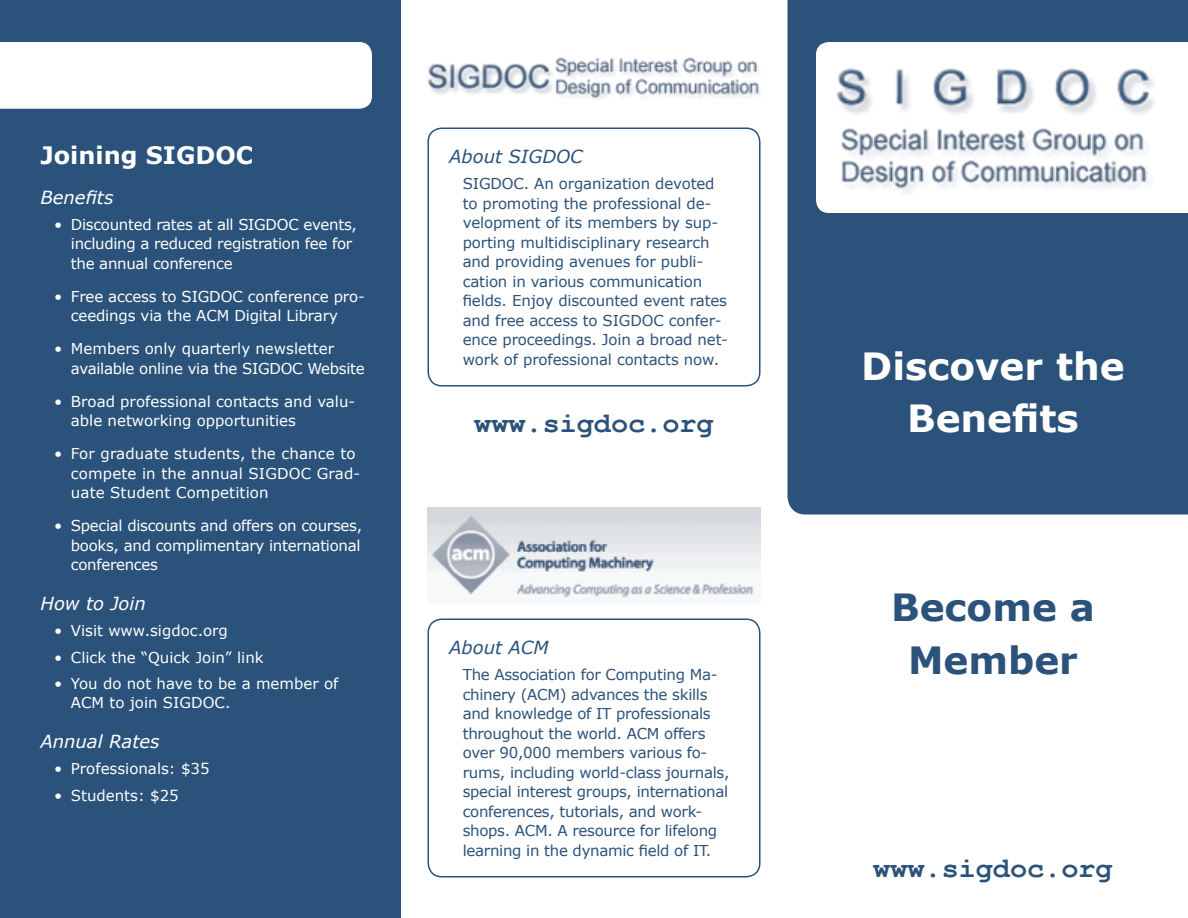
<style>
.page{position:relative;width:1188px;height:918px;background:#fff}
.page>*{position:absolute;margin:0;border:0;box-sizing:border-box;transform-origin:0 0}
.t1{font:700 37.5px/52.5px "Verdana";color:#fff;text-align:center}
.t2{font:700 37.5px/52.5px "Verdana";color:#2b527a;text-align:center}
.t3{font:700 28.5px "Courier New";color:#2b527a}
.t4{font:700 24px "Verdana";color:#fff}
.t5{font:italic 18px "Verdana";color:#fff}
.t6{font:italic 18px "Verdana";color:#2b527a}
.t7{font:15px/19.5px "Verdana";letter-spacing:-.02em;color:#2b527a}
.t8{font:15px/19.5px "Verdana";color:#fff}
.t9{font:15px/19.5px "Verdana";letter-spacing:-.02em;color:#fff}
</style>
<div class="page">
<div style="left:788px;top:0;width:400px;height:514px;background:#2b527a"></div>
<img style="left:428px;top:57px;width:332px;height:43px">
<img style="left:428px;top:507px;width:332px;height:91px">
<div style="left:0;top:0;width:400px;height:918px;background:#2b527a"></div>
<div style="left:0;top:42px;width:372px;height:67px;background:#fff"></div>
<div style="left:428px;top:618px;width:332px;height:260px;border:2px solid #2b527a;border-radius:14px"></div>
<div style="left:428px;top:128px;width:332px;height:259px;border:2px solid #2b527a;border-radius:14px"></div>
<svg style="left:814px;top:40px;width:374px;height:174px"></svg>
<h3 class="t4" style="left:40px;top:140px;width:214px">Joining SIGDOC</h3>
<p class="t5" style="left:40px;top:186px;width:74px">Benefits</p>
<p class="t9" style="left:71px;top:214px;width:288px;text-indent:-17px">• Discounted rates at all SIGDOC events, including a reduced registration fee for the annual conference</p>
<p class="t8" style="left:71px;top:286px;width:296px;text-indent:-17px">• Free access to SIGDOC conference pro&shy;ceedings via the ACM Digital Library</p>
<p class="t9" style="left:71px;top:339px;width:295px;text-indent:-17px">• Members only quarterly newsletter available online via the SIGDOC Website</p>
<p class="t8" style="left:71px;top:391px;width:286px;text-indent:-17px">• Broad professional contacts and valu&shy;able networking opportunities</p>
<p class="t8" style="left:71px;top:444px;width:291px;text-indent:-17px">• For graduate students, the chance to compete in the annual SIGDOC Grad&shy;uate Student Competition</p>
<p class="t8" style="left:71px;top:516px;width:293px;text-align:justify;text-indent:-17px">• Special discounts and offers on courses, books, and complimentary international conferences</p>
<p class="t5" style="left:40px;top:592px;width:107px">How to Join</p>
<p class="t8" style="left:54px;top:621px;width:175px">• Visit www.sigdoc.org</p>
<p class="t8" style="left:54px;top:647px;width:211px">• Click the “Quick Join” link</p>
<p class="t8" style="left:71px;top:673px;width:269px;text-indent:-17px">• You do not have to be a member of<br>ACM to join SIGDOC.</p>
<p class="t5" style="left:40px;top:730px;width:121px">Annual Rates</p>
<p class="t8" style="left:54px;top:759px;width:157px">• Professionals: $35</p>
<p class="t8" style="left:54px;top:785px;width:126px">• Students: $25</p>
<p class="t6" style="left:449px;top:145px;width:135px">About SIGDOC</p>
<p class="t7" style="left:463px;top:174px;width:267px">SIGDOC. An organization devoted to promoting the professional de&shy;velopment of its members by sup&shy;porting multidisciplinary research and providing avenues for publi&shy;cation in various communication fields. Enjoy discounted event rates and free access to SIGDOC confer&shy;ence proceedings. Join a broad net&shy;work of professional contacts now.</p>
<h2 class="t3" style="left:474px;top:405px;width:241px">www.sigdoc.org</h2>
<p class="t6" style="left:449px;top:636px;width:101px">About ACM</p>
<p class="t7" style="left:463px;top:665px;width:268px">The Association for Computing Ma&shy;chinery (ACM) advances the skills and knowledge of IT professionals throughout the world. ACM offers over 90,000 members various fo&shy;rums, including world-class journals, special interest groups, international conferences, tutorials, and work&shy;shops. ACM. A resource for lifelong learning in the dynamic field of IT.</p>
<h1 class="t1" style="left:861px;top:338px;width:265px">Discover the<br>Benefits</h1>
<h1 class="t2" style="left:891px;top:580px;width:205px">Become a<br>Member</h1>
<h2 class="t3" style="left:873px;top:851px;width:241px">www.sigdoc.org</h2>
</div>
